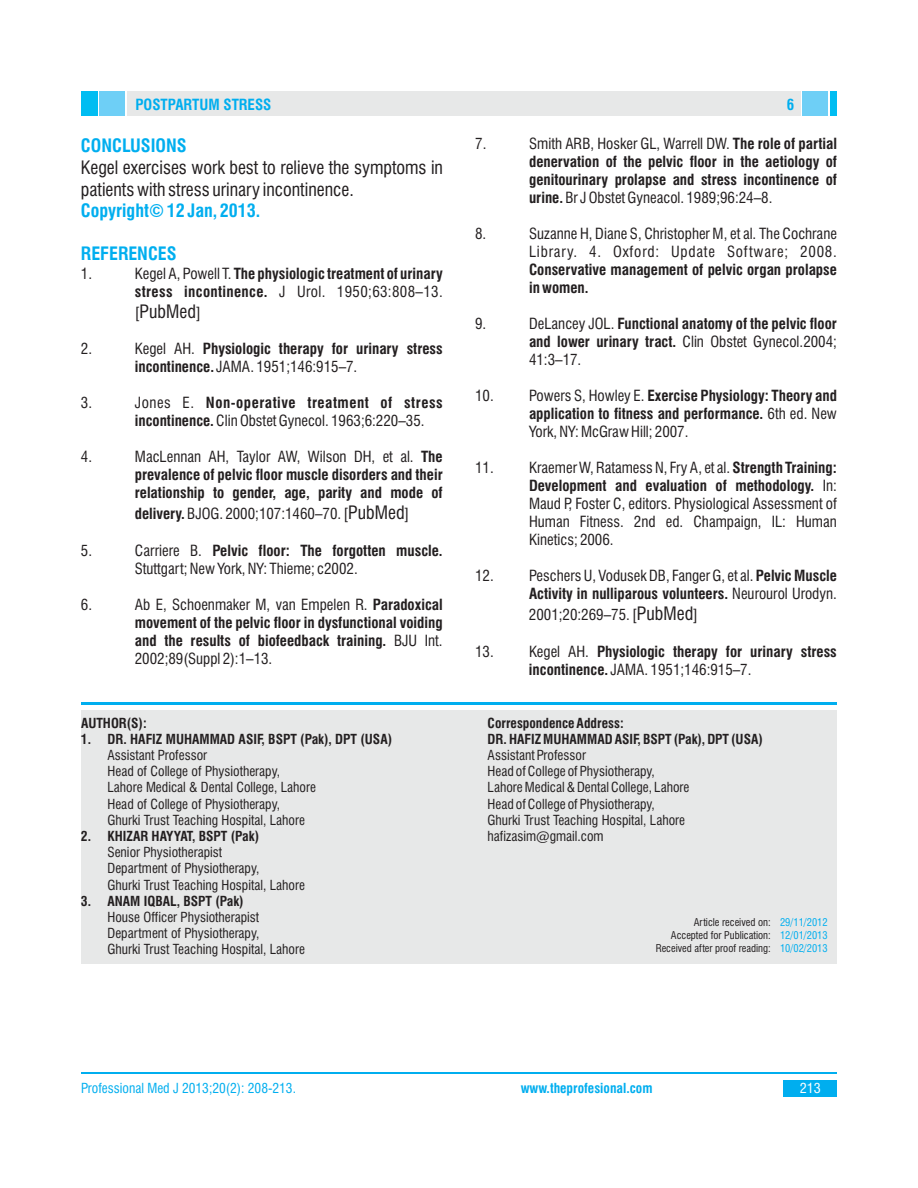
<style>
.page{position:relative;width:918px;height:1188px;background:#fff}
.page>*{position:absolute;margin:0;border:0;box-sizing:border-box;transform-origin:0 0}
.t1{font:condensed 18px/21.6px "Swiss 721 BT";color:#231f20}
.t2{font:700 condensed 18px "Swiss 721 BT";color:#00aeef}
.t3{font:700 condensed 15px/18px "Swiss 721 BT";color:#231f20}
.t4{font:condensed 15px/18px "Swiss 721 BT";color:#231f20}
.t5{font:condensed 15px "Swiss 721 BT";letter-spacing:.025em;color:#231f20}
.t6{font:700 condensed 15px "Swiss 721 BT";letter-spacing:.035em;color:#231f20}
.t7{font:700 condensed 15px "Swiss 721 BT";color:#00aeef}
.t8{font:condensed 13.5px/16.2px "Swiss 721 BT";color:#231f20}
.t9{font:700 condensed 13.5px "Swiss 721 BT";color:#231f20}
.t10{font:condensed 13.5px "Swiss 721 BT";color:#00aeef}
.t11{font:700 condensed 13.5px "Swiss 721 BT";color:#00aeef}
.t12{font:condensed 13.5px "Swiss 721 BT";color:#fff;scale:1.04 1}
.t13{font:condensed 10.5px/12.6px "Swiss 721 BT";color:#231f20;text-align:right}
.t14{font:condensed 10.5px/12.6px "Swiss 721 BT";color:#00aeef;text-align:justify}
.s1{font-weight:400}
.s2{font-weight:700}
.s3{font-size:15px}
.s4{font-size:18px}
</style>
<div class="page">
<div style="left:81px;top:92px;width:16px;height:24px;background:#00bdf2"></div>
<div style="left:99px;top:92px;width:25px;height:24px;background:#6ecff6"></div>
<div style="left:127px;top:92px;width:674px;height:24px;background:#e7e8e8"></div>
<div style="left:803px;top:92px;width:25px;height:24px;background:#6ecff6"></div>
<div style="left:830px;top:92px;width:7px;height:24px;background:#00bdf2"></div>
<div style="left:783px;top:1080px;width:54px;height:16px;background:#00aeef"></div>
<div style="left:81px;top:710px;width:756px;height:254px;background:#e7e8e8"></div>
<hr style="left:81px;top:702px;width:756px;height:3px;background:#00aeef">
<hr style="left:81px;top:1073px;width:756px;height:1px;background:#00aeef">
<p class="t7" style="left:135px;top:98px;width:138px">POSTPARTUM STRESS</p>
<p class="t7" style="left:787px;top:98px;width:9px">6</p>
<p class="t2" style="left:81px;top:139px;width:107px">CONCLUSIONS</p>
<p class="t1" style="left:81px;top:158px;width:364px">Kegel exercises work best to relieve the symptoms in patients with stress urinary incontinence.</p>
<p class="t2" style="left:81px;top:203px;width:181px">Copyright© 12 Jan, 2013.</p>
<p class="t2" style="left:81px;top:247px;width:97px">REFERENCES</p>
<p class="t4" style="left:475px;top:137px;width:13px">7.</p>
<p class="t3" style="left:529px;top:137px;width:309px;text-align:justify"><span class="s1">Smith ARB, Hosker GL, Warrell DW.</span> The role of partial denervation of the pelvic floor in the aetiology of genitourinary prolapse and stress incontinence of urine. <span class="s1">Br J Obstet Gyneacol. 1989;96:24–8.</span></p>
<p class="t4" style="left:475px;top:226px;width:13px">8.</p>
<p class="t4" style="left:529px;top:226px;width:309px">Suzanne H, Diane S, Christopher M, et al. The Cochrane<br>Library. 4. Oxford: Update Software; 2008.</p>
<p class="t4" style="left:81px;top:266px;width:13px">1.</p>
<p class="t3" style="left:135px;top:266px;width:309px"><span class="s1">Kegel A, Powell T.</span> The physiologic treatment of urinary</p>
<p class="t3" style="left:529px;top:262px;width:309px">Conservative management of pelvic organ prolapse in women.</p>
<p class="t5" style="left:135px;top:286px;width:309px"><span class="s2">stress incontinence.</span> J Urol. 1950;63:808–13.</p>
<p class="t1" style="left:135px;top:302px;width:67px"><span class="s3">[</span>PubMed<span class="s3">]</span></p>
<p class="t4" style="left:475px;top:316px;width:13px">9.</p>
<p class="t3" style="left:529px;top:316px;width:309px"><span class="s1">DeLancey JOL.</span> Functional anatomy of the pelvic floor and lower urinary tract. <span class="s1">Clin Obstet Gynecol.2004;</span></p>
<p class="t4" style="left:81px;top:342px;width:13px">2.</p>
<p class="t3" style="left:135px;top:342px;width:309px"><span class="s1">Kegel AH.</span> Physiologic therapy for urinary stress</p>
<p class="t4" style="left:529px;top:352px;width:54px">41:3–17.</p>
<p class="t4" style="left:135px;top:360px;width:224px"><span class="s2">incontinence.</span> JAMA. 1951;146:915–7.</p>
<p class="t4" style="left:81px;top:396px;width:13px">3.</p>
<p class="t6" style="left:135px;top:397px;width:309px"><span class="s1">Jones E.</span> Non-operative treatment of stress</p>
<p class="t4" style="left:135px;top:414px;width:291px"><span class="s2">incontinence.</span> Clin Obstet Gynecol. 1963;6:220–35.</p>
<p class="t4" style="left:81px;top:450px;width:13px">4.</p>
<p class="t4" style="left:135px;top:450px;width:309px">MacLennan AH, Taylor AW, Wilson DH, et al. <span class="s2">The</span></p>
<p class="t3" style="left:135px;top:468px;width:309px">prevalence of pelvic floor muscle disorders and their</p>
<p class="t3" style="left:135px;top:486px;width:309px">relationship to gender, age, parity and mode of</p>
<p class="t4" style="left:135px;top:506px;width:276px"><span class="s2">delivery.</span> BJOG. 2000;107:1460–70. [<span class="s4">PubMed</span>]</p>
<p class="t4" style="left:81px;top:543px;width:13px">5.</p>
<p class="t4" style="left:135px;top:543px;width:309px">Carriere B. <span class="s2">Pelvic floor: The forgotten muscle.<br></span>Stuttgart; New York, NY: Thieme; c2002.</p>
<p class="t4" style="left:81px;top:597px;width:13px">6.</p>
<p class="t4" style="left:135px;top:597px;width:309px">Ab E, Schoenmaker M, van Empelen R. <span class="s2">Paradoxical</span></p>
<p class="t3" style="left:135px;top:615px;width:309px">movement of the pelvic floor in dysfunctional voiding and the results of biofeedback training. <span class="s1">BJU Int.</span></p>
<p class="t4" style="left:135px;top:651px;width:139px">2002;89(Suppl 2):1–13.</p>
<p class="t3" style="left:475px;top:388px;width:363px"><span class="s1">10. Powers S, Howley E.</span> Exercise Physiology: Theory and</p>
<p class="t3" style="left:529px;top:406px;width:309px">application to fitness and performance. <span class="s1">6th ed. New</span></p>
<p class="t4" style="left:529px;top:424px;width:161px">York, NY: McGraw Hill; 2007.</p>
<p class="t4" style="left:475px;top:460px;width:363px">11. Kraemer W, Ratamess N, Fry A, et al. <span class="s2">Strength Training:</span></p>
<p class="t3" style="left:529px;top:478px;width:309px">Development and evaluation of methodology. <span class="s1">In:</span></p>
<p class="t4" style="left:529px;top:496px;width:309px">Maud P, Foster C, editors. Physiological Assessment of</p>
<p class="t4" style="left:529px;top:514px;width:309px">Human Fitness. 2nd ed. Champaign, IL: Human<br>Kinetics; 2006.</p>
<p class="t4" style="left:475px;top:568px;width:363px;text-align:right">12. Peschers U, Vodusek DB, Fanger G, et al. <span class="s2">Pelvic Muscle<br>Activity in nulliparous volunteers.</span> Neurourol Urodyn.</p>
<p class="t4" style="left:529px;top:607px;width:171px">2001;20:269–75. [<span class="s4">PubMed</span>]</p>
<p class="t3" style="left:475px;top:644px;width:363px"><span class="s1">13. Kegel AH.</span> Physiologic therapy for urinary stress</p>
<p class="t4" style="left:529px;top:662px;width:224px"><span class="s2">incontinence.</span> JAMA. 1951;146:915–7.</p>
<p class="t9" style="left:81px;top:717px;width:67px">AUTHOR(S):</p>
<p class="t9" style="left:488px;top:717px;width:138px">Correspondence Address:</p>
<p class="t9" style="left:81px;top:734px;width:313px">1. DR. HAFIZ MUHAMMAD ASIF, BSPT (Pak), DPT (USA)</p>
<p class="t9" style="left:488px;top:734px;width:277px">DR. HAFIZ MUHAMMAD ASIF, BSPT (Pak), DPT (USA)</p>
<p class="t8" style="left:107px;top:749px;width:101px">Assistant Professor</p>
<p class="t8" style="left:488px;top:749px;width:100px">Assistant Professor</p>
<p class="t8" style="left:107px;top:765px;width:174px">Head of College of Physiotherapy,</p>
<p class="t8" style="left:488px;top:765px;width:169px">Head of College of Physiotherapy,</p>
<p class="t8" style="left:107px;top:781px;width:210px">Lahore Medical &amp; Dental College, Lahore</p>
<p class="t8" style="left:488px;top:781px;width:203px">Lahore Medical &amp; Dental College, Lahore</p>
<p class="t8" style="left:107px;top:797px;width:174px">Head of College of Physiotherapy,</p>
<p class="t8" style="left:488px;top:797px;width:169px">Head of College of Physiotherapy,</p>
<p class="t8" style="left:107px;top:813px;width:199px">Ghurki Trust Teaching Hospital, Lahore</p>
<p class="t8" style="left:488px;top:813px;width:199px">Ghurki Trust Teaching Hospital, Lahore</p>
<p class="t9" style="left:81px;top:831px;width:180px">2. KHIZAR HAYYAT, BSPT (Pak)</p>
<p class="t8" style="left:488px;top:829px;width:118px">hafizasim@gmail.com</p>
<p class="t8" style="left:107px;top:846px;width:199px">Senior Physiotherapist<br>Department of Physiotherapy,<br>Ghurki Trust Teaching Hospital, Lahore</p>
<p class="t9" style="left:81px;top:896px;width:164px">3. ANAM IQBAL, BSPT (Pak)</p>
<p class="t8" style="left:107px;top:910px;width:199px">House Officer Physiotherapist<br>Department of Physiotherapy,<br>Ghurki Trust Teaching Hospital, Lahore</p>
<p class="t13" style="left:656px;top:917px;width:117px">Article received on:<br>Accepted for Publication:<br>Received after proof reading:</p>
<p class="t14" style="left:780px;top:917px;width:49px">29/11/2012<br>12/01/2013<br>10/02/2013</p>
<p class="t10" style="left:81px;top:1083px;width:217px">Professional Med J 2013;20(2): 208-213.</p>
<p class="t11" style="left:521px;top:1083px;width:133px">www.theprofesional.com</p>
<p class="t12" style="left:800px;top:1083px;width:22px">213</p>
</div>
